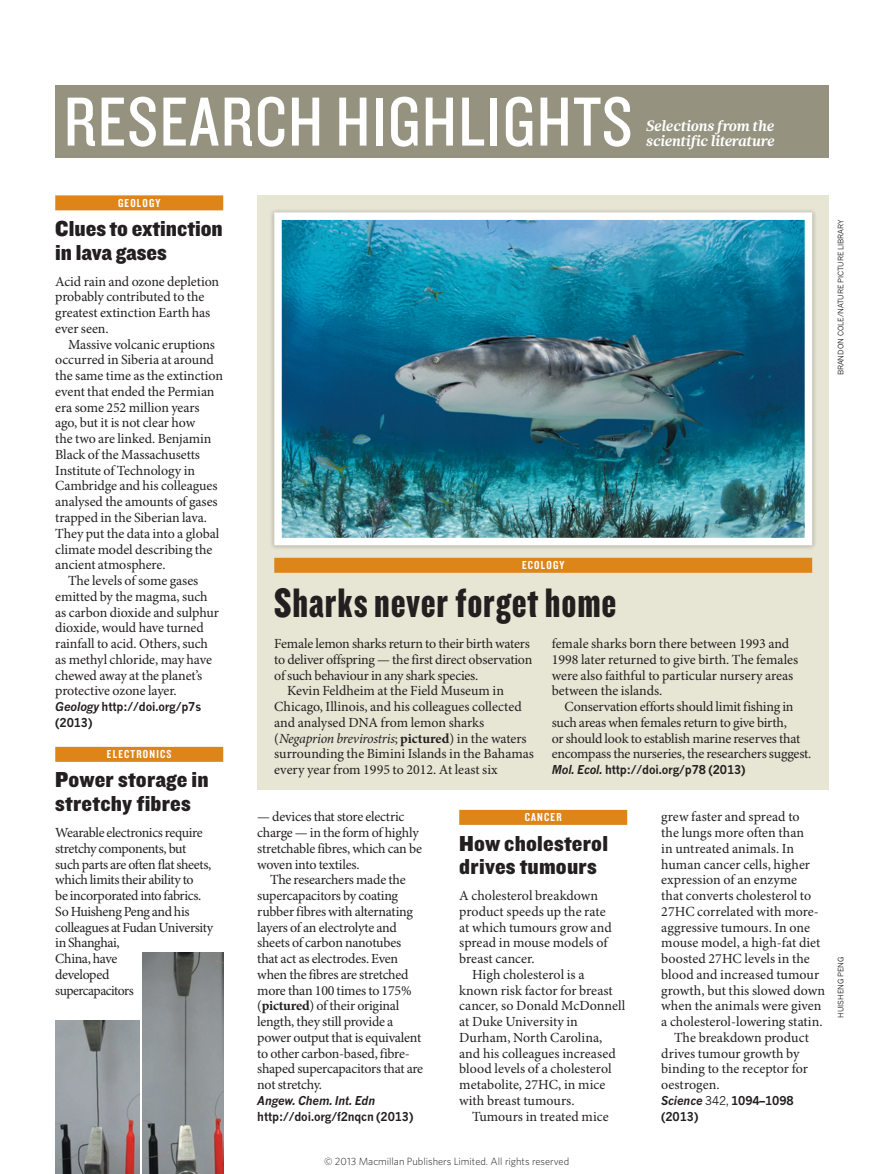
<style>
.page{position:relative;width:893px;height:1174px;background:#fff}
.page>*{position:absolute;margin:0;border:0;box-sizing:border-box;transform-origin:0 0}
.SECTION_HEADING_BOXE{font:72px "Knockout 29 Junior Ltweight";letter-spacing:.02em;color:#fff}
.BRIEFS_BOX_HEAD{font:42.75px "Knockout 69 Full Liteweight";letter-spacing:.02em;color:#231f20}
.RES_HIGH_HEAD_15{font:22.5px/23.7px "Knockout 71 Full Middlewt";letter-spacing:.01em;color:#231f20}
.t1{font:italic 700 15px/15px "Glosa Math";letter-spacing:-.005em;color:#fff}
.BODY_TEXT_R_L_INDENT{font:13.95px/15.8px "Minion Pro";letter-spacing:-.005em;color:#231f20}
.BODY_TEXT_R_L_1ST_PA{font:13.95px/15.8px "Minion Pro";letter-spacing:-.02em;color:#231f20}
.BODY_TEXT_R_L_1ST_PA-2{font:13.95px/15.8px "Minion Pro";color:#231f20}
.MORE_ONLINE_BOLD{font:700 12px/15.8px "News Gothic MTOT";letter-spacing:-.01em;color:#231f20;scale:.95 1}
.BRIEFS_SUBJECT_STRAP{font:12px "Knockout 49 Liteweight";letter-spacing:.1em;color:#fff}
.t2{font:300 10.5px "Whitney";color:#231f20}
.PIC_CREDIT{font:7.5px "News Gothic MTOT";color:#231f20}
.s1{font-style:italic}
.s2{font-weight:700}
.s3{font-weight:400}
</style>
<div class="page">
<div style="left:257px;top:195px;width:572px;height:595px;background:#e7e5d4"></div>
<div style="left:269px;top:208px;width:547px;height:341px;background:#d5d3c4"></div>
<img style="left:283px;top:221px;width:520px;height:315px">
<div style="left:274px;top:212px;width:538px;height:333px;border:8px solid #fff"></div>
<div style="left:274px;top:558px;width:538px;height:15px;background:#dd8519"></div>
<div style="left:55px;top:747px;width:168px;height:15px;background:#dd8519"></div>
<div style="left:55px;top:195px;width:168px;height:15px;background:#dd8519"></div>
<div style="left:459px;top:810px;width:168px;height:15px;background:#dd8519"></div>
<img style="left:55px;top:1020px;width:84px;height:154px">
<img style="left:142px;top:952px;width:81px;height:222px">
<div style="left:55px;top:85px;width:774px;height:72px;background:#95937f"></div>
<p class="SECTION_HEADING_BOXE" style="left:64px;top:75px;width:570px">RESEARCH HIGHLIGHTS</p>
<p class="t1" style="left:646px;top:118px;width:130px">Selections from the scientific literature</p>
<p class="BRIEFS_SUBJECT_STRAP" style="left:118px;top:195px;width:44px">GEOLOGY</p>
<p class="RES_HIGH_HEAD_15" style="left:55px;top:216px;width:169px">Clues to extinction in lava gases</p>
<p class="BODY_TEXT_R_L_1ST_PA" style="left:55px;top:274px;width:165px">Acid rain and ozone depletion probably contributed to the greatest extinction Earth has ever seen.</p>
<p class="BODY_TEXT_R_L_INDENT" style="left:55px;top:337px;width:169px;text-indent:13px">Massive volcanic eruptions occurred in Siberia at around the same time as the extinction event that ended the Permian era some 252 million years ago, but it is not clear how<br>the two are linked. Benjamin<br>Black of the Massachusetts<br>Institute of Technology in<br>Cambridge and his colleagues analysed the amounts of gases trapped in the Siberian lava.<br>They put the data into a global climate model describing the ancient atmosphere.</p>
<p class="BODY_TEXT_R_L_INDENT" style="left:55px;top:573px;width:165px;text-indent:13px">The levels of some gases emitted by the magma, such as carbon dioxide and sulphur dioxide, would have turned rainfall to acid. Others, such as methyl chloride, may have chewed away at the planet’s protective ozone layer.</p>
<p class="MORE_ONLINE_BOLD" style="left:55px;top:698px;width:155px"><span class="s1">Geology</span> http://doi.org/p7s (2013)</p>
<p class="BRIEFS_SUBJECT_STRAP" style="left:107px;top:746px;width:66px">ELECTRONICS</p>
<p class="RES_HIGH_HEAD_15" style="left:55px;top:767px;width:155px">Power storage in stretchy fibres</p>
<p class="BODY_TEXT_R_L_1ST_PA" style="left:55px;top:825px;width:159px">Wearable electronics require stretchy components, but such parts are often flat sheets, which limits their ability to<br>be incorporated into fabrics.<br>So Huisheng Peng and his colleagues at Fudan University in Shanghai,<br>China, have<br>developed<br>supercapacitors</p>
<p class="PIC_CREDIT" style="left:836px;top:375px;width:157px;rotate:-90deg">BRANDON COLE/NATURE PICTURE LIBRARY</p>
<p class="BRIEFS_SUBJECT_STRAP" style="left:522px;top:557px;width:44px">ECOLOGY</p>
<p class="BRIEFS_BOX_HEAD" style="left:274px;top:575px;width:344px">Sharks never forget home</p>
<p class="BODY_TEXT_R_L_1ST_PA" style="left:274px;top:636px;width:260px">Female lemon sharks return to their birth waters to deliver offspring — the first direct observation of such behaviour in any shark species.</p>
<p class="BODY_TEXT_R_L_INDENT" style="left:274px;top:683px;width:261px;text-indent:13px">Kevin Feldheim at the Field Museum in Chicago, Illinois, and his colleagues collected and analysed DNA from lemon sharks (<span class="s1">Negaprion brevirostris</span>; <span class="s2">pictured</span>) in the waters surrounding the Bimini Islands in the Bahamas every year from 1995 to 2012. At least six</p>
<p class="BODY_TEXT_R_L_INDENT" style="left:552px;top:636px;width:248px">female sharks born there between 1993 and 1998 later returned to give birth. The females were also faithful to particular nursery areas between the islands.</p>
<p class="BODY_TEXT_R_L_INDENT" style="left:552px;top:699px;width:261px;text-indent:13px">Conservation efforts should limit fishing in such areas when females return to give birth,<br>or should look to establish marine reserves that encompass the nurseries, the researchers suggest.</p>
<p class="MORE_ONLINE_BOLD" style="left:552px;top:761px;width:206px"><span class="s1">Mol. Ecol.</span> http://doi.org/p78 (2013)</p>
<p class="BODY_TEXT_R_L_1ST_PA" style="left:257px;top:809px;width:166px">— devices that store electric charge — in the form of highly stretchable fibres, which can be woven into textiles.</p>
<p class="BODY_TEXT_R_L_INDENT" style="left:257px;top:872px;width:167px;text-indent:13px">The researchers made the supercapacitors by coating rubber fibres with alternating layers of an electrolyte and sheets of carbon nanotubes that act as electrodes. Even when the fibres are stretched more than 100 times to 175% (<span class="s2">pictured</span>) of their original length, they still provide a power output that is equivalent to other carbon-based, fibre&shy;shaped supercapacitors that are not stretchy.</p>
<p class="MORE_ONLINE_BOLD" style="left:257px;top:1092px;width:166px"><span class="s1">Angew. Chem. Int. Edn </span>http://doi.org/f2nqcn (2013)</p>
<p class="BRIEFS_SUBJECT_STRAP" style="left:525px;top:809px;width:38px">CANCER</p>
<p class="RES_HIGH_HEAD_15" style="left:459px;top:830px;width:150px">How cholesterol drives tumours</p>
<p class="BODY_TEXT_R_L_1ST_PA-2" style="left:459px;top:888px;width:154px">A cholesterol breakdown product speeds up the rate at which tumours grow and spread in mouse models of breast cancer.</p>
<p class="BODY_TEXT_R_L_INDENT" style="left:459px;top:967px;width:167px;text-indent:13px">High cholesterol is a known risk factor for breast cancer, so Donald McDonnell at Duke University in<br>Durham, North Carolina, and his colleagues increased blood levels of a cholesterol metabolite, 27HC, in mice with breast tumours.</p>
<p class="BODY_TEXT_R_L_INDENT" style="left:472px;top:1109px;width:138px">Tumours in treated mice</p>
<p class="BODY_TEXT_R_L_INDENT" style="left:661px;top:809px;width:165px">grew faster and spread to<br>the lungs more often than<br>in untreated animals. In human cancer cells, higher expression of an enzyme<br>that converts cholesterol to<br>27HC correlated with more&shy;aggressive tumours. In one mouse model, a high-fat diet boosted 27HC levels in the blood and increased tumour growth, but this slowed down when the animals were given a cholesterol-lowering statin.</p>
<p class="BODY_TEXT_R_L_INDENT" style="left:661px;top:1030px;width:149px;text-indent:13px">The breakdown product drives tumour growth by binding to the receptor for oestrogen.</p>
<p class="MORE_ONLINE_BOLD" style="left:661px;top:1092px;width:141px"><span class="s1">Science</span> <span class="s3">342,</span> 1094–1098 (2013)</p>
<p class="PIC_CREDIT" style="left:836px;top:1017px;width:63px;rotate:-90deg">HUISHENG PENG</p>
<p class="t2" style="left:324px;top:1154px;width:247px">© 2013 Macmillan Publishers Limited. All rights reserved</p>
</div>
